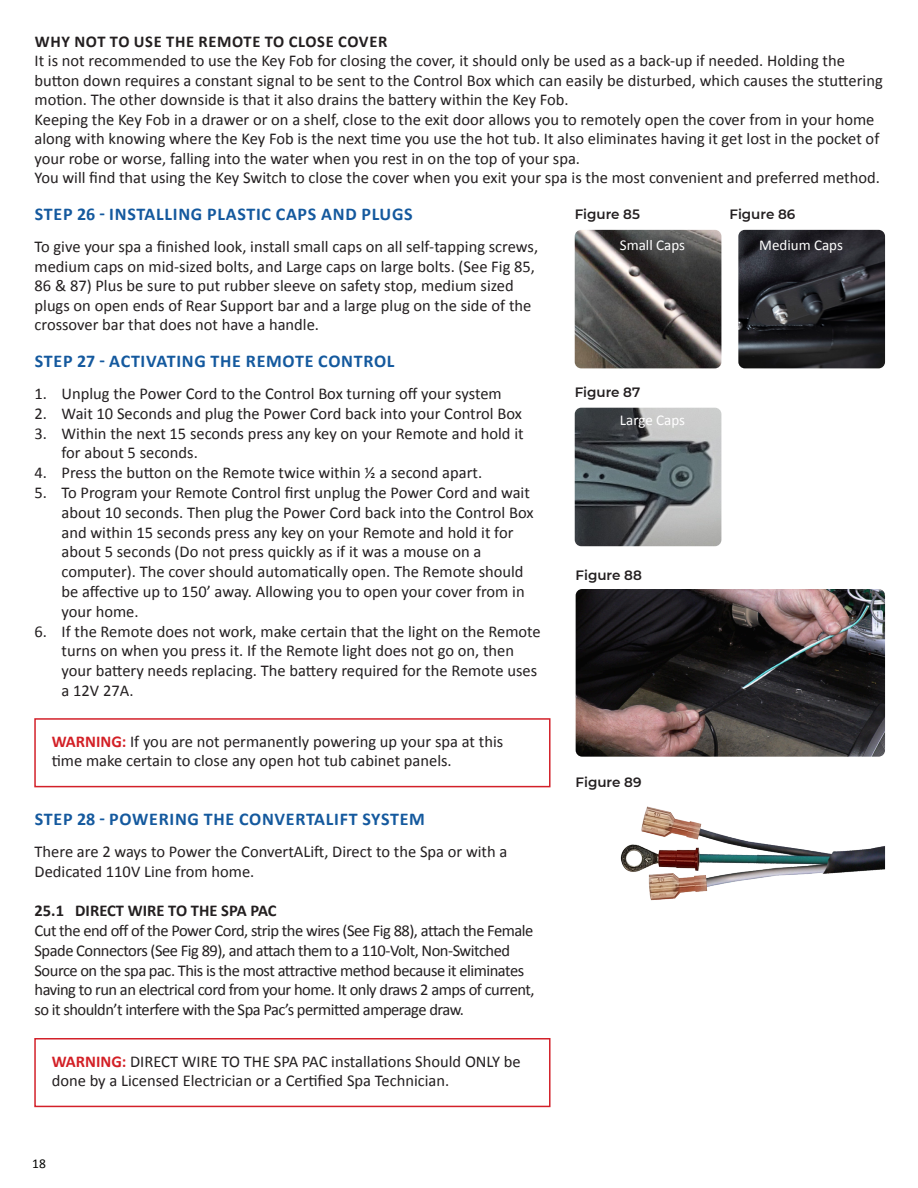
<style>
.page{position:relative;width:918px;height:1188px;background:#fff}
.page>*{position:absolute;margin:0;border:0;box-sizing:border-box;transform-origin:0 0}
.t1{font:700 18px "Calibri";letter-spacing:.04em;color:#14599e}
.t2{font:16.5px/19.8px "Calibri";color:#231f20}
.t3{font:16.5px/19.8px "Calibri";letter-spacing:-.03em;color:#231f20}
.t4{font:700 16.5px "Calibri";letter-spacing:.04em;color:#231f20}
.t5{font:700 16.5px "Calibri";letter-spacing:.015em;color:#231f20}
.t6{font:15px "Calibri";color:#fff}
.t7{font:600 13.5px "Montserrat";color:#231f20}
.t8{font:13.5px "Calibri";color:#040503}
.s1{font-weight:700;color:#d32026}
</style>
<div class="page">
<img style="left:576px;top:589px;width:309px;height:168px">
<img style="left:620px;top:806px;width:265px;height:95px">
<img style="left:575px;top:230px;width:146px;height:138px">
<img style="left:738px;top:230px;width:147px;height:138px">
<img style="left:575px;top:408px;width:146px;height:138px">
<div style="left:34px;top:1038px;width:517px;height:69px;background:#fff;border:2px solid #d32029"></div>
<div style="left:34px;top:718px;width:517px;height:69px;background:#fff;border:2px solid #d32029"></div>
<p class="t4" style="left:35px;top:30px;width:354px">WHY NOT TO USE THE REMOTE TO CLOSE COVER</p>
<p class="t2" style="left:35px;top:51px;width:850px">It is not recommended to use the Key Fob for closing the cover, it should only be used as a back-up if needed. Holding the button down requires a constant signal to be sent to the Control Box which can easily be disturbed, which causes the stuttering motion. The other downside is that it also drains the battery within the Key Fob.</p>
<p class="t2" style="left:35px;top:109px;width:846px">Keeping the Key Fob in a drawer or on a shelf, close to the exit door allows you to remotely open the cover from in your home along with knowing where the Key Fob is the next time you use the hot tub. It also eliminates having it get lost in the pocket of your robe or worse, falling into the water when you rest in on the top of your spa.</p>
<p class="t2" style="left:35px;top:168px;width:847px">You will find that using the Key Switch to close the cover when you exit your spa is the most convenient and preferred method.</p>
<p class="t1" style="left:35px;top:201px;width:379px">STEP 26 - INSTALLING PLASTIC CAPS AND PLUGS</p>
<p class="t7" style="left:575px;top:205px;width:67px">Figure 85</p>
<p class="t7" style="left:730px;top:205px;width:67px">Figure 86</p>
<p class="t2" style="left:35px;top:236px;width:505px">To give your spa a finished look, install small caps on all self-tapping screws, medium caps on mid-sized bolts, and Large caps on large bolts. (See Fig 85, 86 &amp; 87) Plus be sure to put rubber sleeve on safety stop, medium sized plugs on open ends of Rear Support bar and a large plug on the side of the crossover bar that does not have a handle.</p>
<p class="t1" style="left:35px;top:348px;width:361px">STEP 27 - ACTIVATING THE REMOTE CONTROL</p>
<p class="t2" style="left:35px;top:383px;width:469px">1. Unplug the Power Cord to the Control Box turning off your system</p>
<p class="t2" style="left:35px;top:403px;width:489px">2. Wait 10 Seconds and plug the Power Cord back into your Control Box</p>
<p class="t2" style="left:62px;top:423px;width:464px;text-indent:-27px">3. Within the next 15 seconds press any key on your Remote and hold it for about 5 seconds.</p>
<p class="t2" style="left:35px;top:462px;width:449px">4. Press the button on the Remote twice within ½ a second apart.</p>
<p class="t2" style="left:62px;top:482px;width:473px;text-indent:-27px">5. To Program your Remote Control first unplug the Power Cord and wait about 10 seconds. Then plug the Power Cord back into the Control Box and within 15 seconds press any key on your Remote and hold it for about 5 seconds (Do not press quickly as if it was a mouse on a computer). The cover should automatically open. The Remote should be affective up to 150’ away. Allowing you to open your cover from in your home.</p>
<p class="t2" style="left:62px;top:621px;width:481px;text-indent:-27px">6. If the Remote does not work, make certain that the light on the Remote turns on when you press it. If the Remote light does not go on, then your battery needs replacing. The battery required for the Remote uses a 12V 27A.</p>
<p class="t2" style="left:52px;top:731px;width:453px"><span class="s1">WARNING:</span> If you are not permanently powering up your spa at this time make certain to close any open hot tub cabinet panels.</p>
<p class="t1" style="left:35px;top:806px;width:392px">STEP 28 - POWERING THE CONVERTALIFT SYSTEM</p>
<p class="t2" style="left:35px;top:841px;width:474px">There are 2 ways to Power the ConvertALift, Direct to the Spa or with a</p>
<p class="t2" style="left:35px;top:861px;width:221px">Dedicated 110V Line from home.</p>
<p class="t5" style="left:35px;top:899px;width:244px">25.1 DIRECT WIRE TO THE SPA PAC</p>
<p class="t3" style="left:35px;top:920px;width:502px">Cut the end off of the Power Cord, strip the wires (See Fig 88), attach the Female Spade Connectors (See Fig 89), and attach them to a 110-Volt, Non-Switched Source on the spa pac. This is the most attractive method because it eliminates having to run an electrical cord from your home. It only draws 2 amps of current, so it shouldn’t interfere with the Spa Pac’s permitted amperage draw.</p>
<p class="t2" style="left:52px;top:1051px;width:471px"><span class="s1">WARNING:</span> DIRECT WIRE TO THE SPA PAC installations Should ONLY be done by a Licensed Electrician or a Certified Spa Technician.</p>
<p class="t8" style="left:32px;top:1154px;width:15px">18</p>
<p class="t6" style="left:620px;top:235px;width:67px">Small Caps</p>
<p class="t6" style="left:759px;top:235px;width:85px">Medium Caps</p>
<p class="t7" style="left:575px;top:383px;width:67px">Figure 87</p>
<p class="t6" style="left:620px;top:410px;width:67px">Large Caps</p>
<p class="t7" style="left:576px;top:566px;width:68px">Figure 88</p>
<p class="t7" style="left:576px;top:773px;width:67px">Figure 89</p>
</div>
